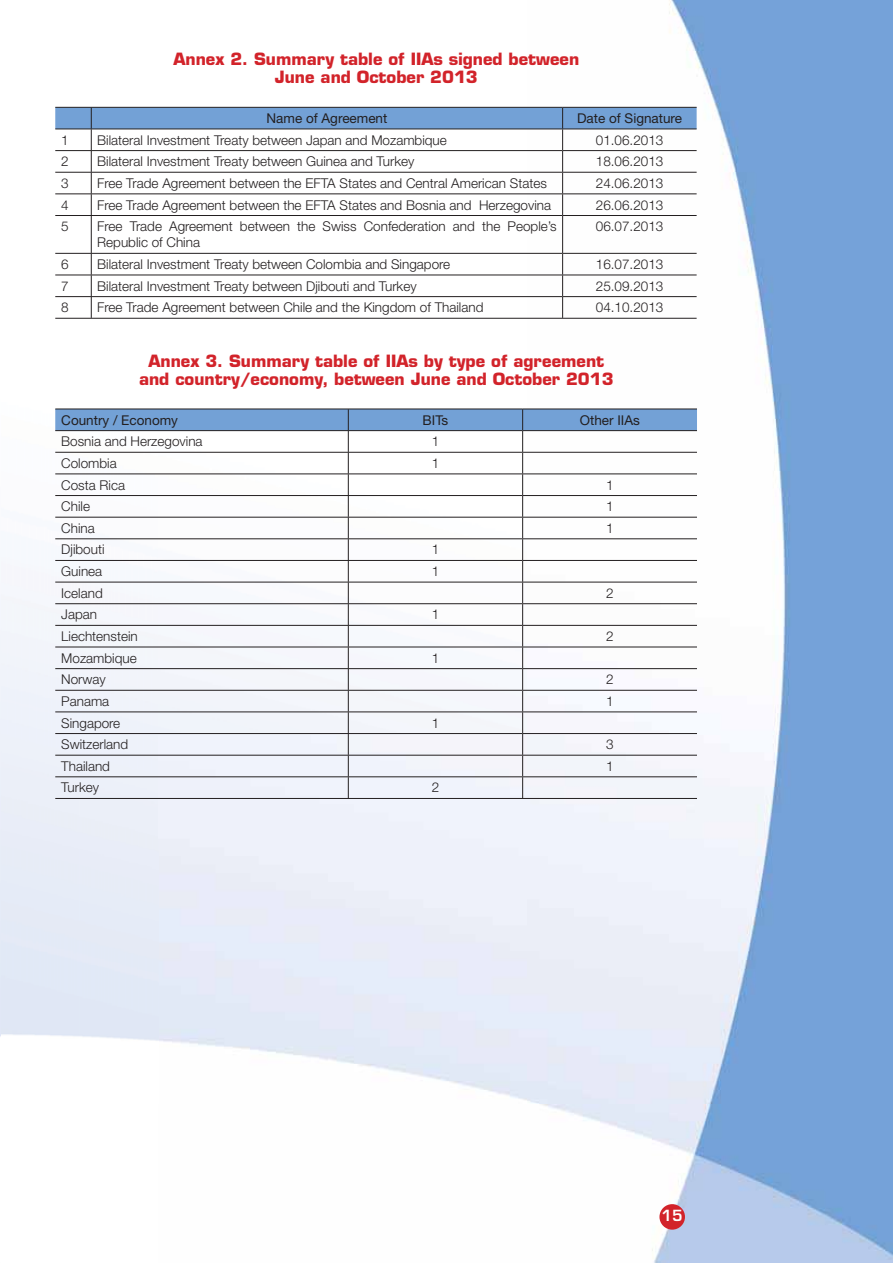
<style>
.page{position:relative;width:893px;height:1263px;background:#fff}
.page>*{position:absolute;margin:0;border:0;box-sizing:border-box;transform-origin:0 0}
.t1{font:700 16.5px/18px "Eurostile LT Std";color:#d2232a;text-align:center}
.t2{font:600 15px "Eurostile LT Std";color:#fff}
.t3{font:300 13.5px/16.2px "Helvetica Neue LT Std";color:#231f20}
.t4{font:13.5px "Helvetica Neue LT Std";color:#231f20}
</style>
<div class="page">
<img style="left:0;top:0;width:893px;height:1263px">
<div style="left:659px;top:1204px;width:26px;height:26px;background:#d2232a;border-radius:50%"></div>
<svg style="left:55px;top:107px;width:642px;height:108px"></svg>
<hr style="left:55px;top:215px;width:508px;height:1px;background:#231f20">
<hr style="left:91px;top:216px;width:1px;height:37px;background:#231f20">
<hr style="left:563px;top:215px;width:134px;height:1px;background:#231f20">
<hr style="left:562px;top:216px;width:1px;height:37px;background:#231f20">
<hr style="left:55px;top:253px;width:508px;height:1px;background:#231f20">
<hr style="left:563px;top:253px;width:134px;height:1px;background:#231f20">
<hr style="left:55px;top:275px;width:508px;height:1px;background:#231f20">
<hr style="left:563px;top:275px;width:134px;height:1px;background:#231f20">
<hr style="left:55px;top:296px;width:508px;height:1px;background:#231f20">
<svg style="left:91px;top:254px;width:1px;height:64px"></svg>
<hr style="left:563px;top:296px;width:134px;height:1px;background:#231f20">
<svg style="left:562px;top:254px;width:1px;height:64px"></svg>
<hr style="left:55px;top:318px;width:642px;height:1px;background:#231f20">
<svg style="left:55px;top:409px;width:642px;height:389px"></svg>
<hr style="left:55px;top:798px;width:642px;height:1px;background:#231f20">
<p class="t1" style="left:173px;top:51px;width:407px">Annex 2. Summary table of IIAs signed between<br>June and October 2013</p>
<p class="t4" style="left:267px;top:113px;width:122px">Name of Agreement</p>
<p class="t4" style="left:577px;top:113px;width:107px">Date of Signature</p>
<p class="t3" style="left:61px;top:133px;width:9px">1</p>
<p class="t3" style="left:97px;top:133px;width:351px">Bilateral Investment Treaty between Japan and Mozambique</p>
<p class="t3" style="left:596px;top:133px;width:69px">01.06.2013</p>
<p class="t3" style="left:61px;top:155px;width:9px">2</p>
<p class="t3" style="left:97px;top:155px;width:319px">Bilateral Investment Treaty between Guinea and Turkey</p>
<p class="t3" style="left:596px;top:155px;width:69px">18.06.2013</p>
<p class="t3" style="left:61px;top:176px;width:9px">3</p>
<p class="t3" style="left:97px;top:176px;width:451px">Free Trade Agreement between the EFTA States and Central American States</p>
<p class="t3" style="left:596px;top:176px;width:69px">24.06.2013</p>
<p class="t3" style="left:61px;top:198px;width:9px">4</p>
<p class="t3" style="left:97px;top:198px;width:455px">Free Trade Agreement between the EFTA States and Bosnia and Herzegovina</p>
<p class="t3" style="left:596px;top:198px;width:69px">26.06.2013</p>
<p class="t3" style="left:61px;top:219px;width:9px">5</p>
<p class="t3" style="left:97px;top:219px;width:461px">Free Trade Agreement between the Swiss Confederation and the People’s<br>Republic of China</p>
<p class="t3" style="left:596px;top:219px;width:69px">06.07.2013</p>
<p class="t3" style="left:61px;top:257px;width:9px">6</p>
<p class="t3" style="left:97px;top:257px;width:354px">Bilateral Investment Treaty between Colombia and Singapore</p>
<p class="t3" style="left:596px;top:257px;width:69px">16.07.2013</p>
<p class="t3" style="left:61px;top:279px;width:9px">7</p>
<p class="t3" style="left:97px;top:279px;width:321px">Bilateral Investment Treaty between Djibouti and Turkey</p>
<p class="t3" style="left:596px;top:279px;width:69px">25.09.2013</p>
<p class="t3" style="left:61px;top:301px;width:9px">8</p>
<p class="t3" style="left:97px;top:301px;width:388px">Free Trade Agreement between Chile and the Kingdom of Thailand</p>
<p class="t3" style="left:596px;top:301px;width:69px">04.10.2013</p>
<p class="t1" style="left:139px;top:353px;width:476px">Annex 3. Summary table of IIAs by type of agreement and country/economy, between June and October 2013</p>
<p class="t4" style="left:61px;top:415px;width:118px">Country / Economy</p>
<p class="t4" style="left:423px;top:415px;width:27px">BITs</p>
<p class="t4" style="left:580px;top:415px;width:62px">Other IIAs</p>
<p class="t3" style="left:61px;top:435px;width:143px">Bosnia and Herzegovina</p>
<p class="t3" style="left:432px;top:435px;width:9px">1</p>
<p class="t3" style="left:61px;top:456px;width:57px">Colombia</p>
<p class="t3" style="left:432px;top:456px;width:9px">1</p>
<p class="t3" style="left:61px;top:478px;width:65px">Costa Rica</p>
<p class="t3" style="left:606px;top:478px;width:9px">1</p>
<p class="t3" style="left:61px;top:499px;width:30px">Chile</p>
<p class="t3" style="left:606px;top:499px;width:9px">1</p>
<p class="t3" style="left:61px;top:521px;width:35px">China</p>
<p class="t3" style="left:606px;top:521px;width:9px">1</p>
<p class="t3" style="left:61px;top:543px;width:45px">Djibouti</p>
<p class="t3" style="left:432px;top:543px;width:9px">1</p>
<p class="t3" style="left:61px;top:564px;width:43px">Guinea</p>
<p class="t3" style="left:432px;top:564px;width:9px">1</p>
<p class="t3" style="left:61px;top:586px;width:43px">Iceland</p>
<p class="t3" style="left:606px;top:586px;width:9px">2</p>
<p class="t3" style="left:61px;top:608px;width:37px">Japan</p>
<p class="t3" style="left:432px;top:608px;width:9px">1</p>
<p class="t3" style="left:61px;top:629px;width:78px">Liechtenstein</p>
<p class="t3" style="left:606px;top:629px;width:9px">2</p>
<p class="t3" style="left:61px;top:651px;width:77px">Mozambique</p>
<p class="t3" style="left:432px;top:651px;width:9px">1</p>
<p class="t3" style="left:61px;top:673px;width:46px">Norway</p>
<p class="t3" style="left:606px;top:673px;width:9px">2</p>
<p class="t3" style="left:61px;top:694px;width:50px">Panama</p>
<p class="t3" style="left:606px;top:694px;width:9px">1</p>
<p class="t3" style="left:61px;top:716px;width:61px">Singapore</p>
<p class="t3" style="left:432px;top:716px;width:9px">1</p>
<p class="t3" style="left:61px;top:737px;width:69px">Switzerland</p>
<p class="t3" style="left:606px;top:737px;width:9px">3</p>
<p class="t3" style="left:61px;top:759px;width:50px">Thailand</p>
<p class="t3" style="left:606px;top:759px;width:9px">1</p>
<p class="t3" style="left:61px;top:781px;width:39px">Turkey</p>
<p class="t3" style="left:432px;top:781px;width:9px">2</p>
<p class="t2" style="left:662px;top:1207px;width:23px">15</p>
</div>
